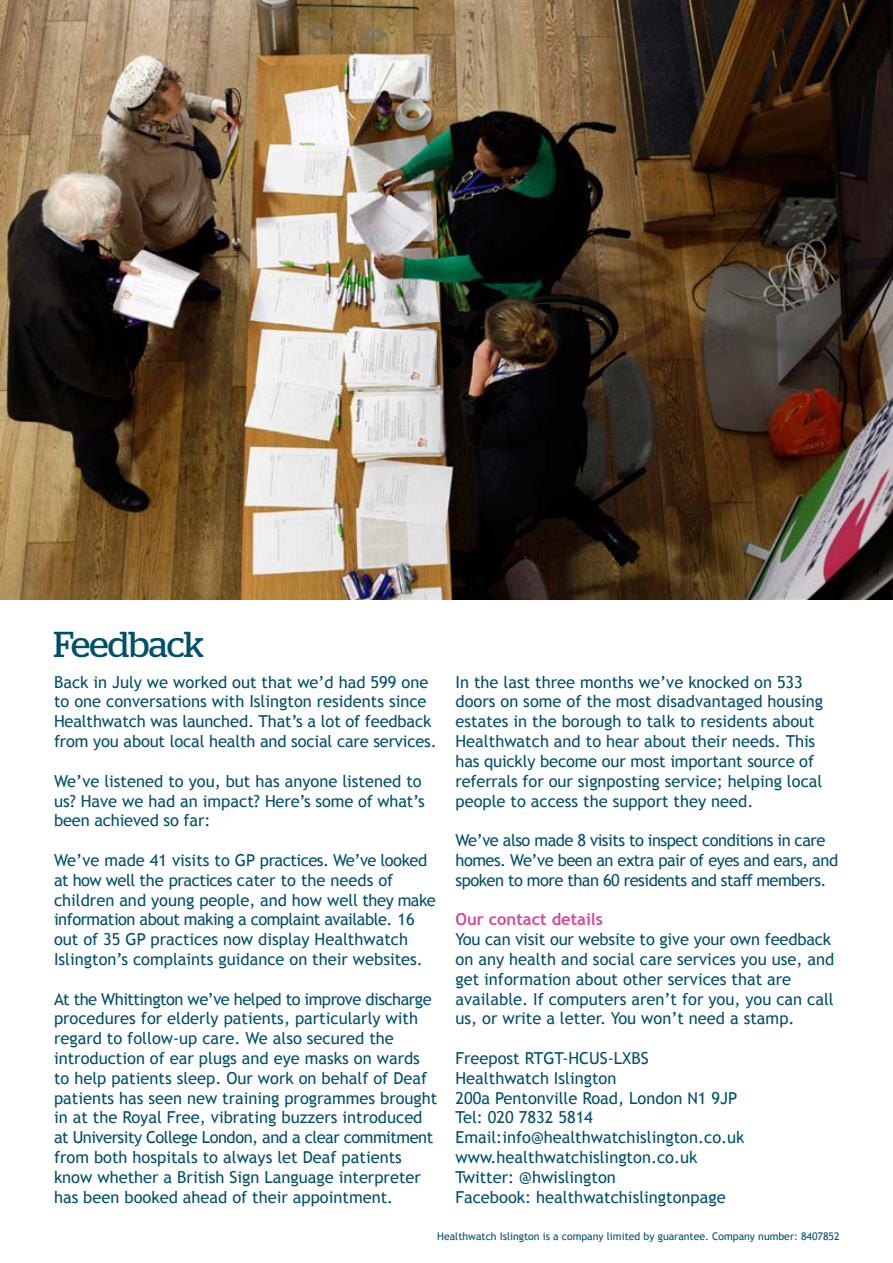
<style>
.page{position:relative;width:893px;height:1263px;background:#fff}
.page>*{position:absolute;margin:0;border:0;box-sizing:border-box;transform-origin:0 0}
.Healthwatch_heading{font:36px "Stag";letter-spacing:-.02em;color:#004f6b}
.Quote_text_red{font:16.5px/19.8px "Trebuchet MS";color:#004f6b}
.Healthwatch_body_tex{font:16.5px/19.8px "Trebuchet MS";color:#004f6b}
.Quote_text_red-2{font:16.5px/19.8px "Trebuchet MS";letter-spacing:-.03em;color:#004f6b}
.Quote_text_red-3{font:700 16.5px "Trebuchet MS";color:#db4699}
.Healthwatch_caption{font:10.5px "Trebuchet MS";color:#004f6b}
</style>
<div class="page">
<img style="left:0;top:0;width:893px;height:600px">
<p class="Healthwatch_heading" style="left:54px;top:624px;width:152px">Feedback</p>
<p class="Quote_text_red" style="left:54px;top:672px;width:384px">Back in July we worked out that we’d had 599 one to one conversations with Islington residents since Healthwatch was launched. That’s a lot of feedback from you about local health and social care services.</p>
<p class="Healthwatch_body_tex" style="left:54px;top:771px;width:372px">We’ve listened to you, but has anyone listened to us? Have we had an impact? Here’s some of what’s been achieved so far:</p>
<p class="Quote_text_red" style="left:54px;top:850px;width:383px">We’ve made 41 visits to GP practices. We’ve looked at how well the practices cater to the needs of children and young people, and how well they make information about making a complaint available. 16 out of 35 GP practices now display Healthwatch Islington’s complaints guidance on their websites.</p>
<p class="Quote_text_red" style="left:54px;top:989px;width:385px">At the Whittington we’ve helped to improve discharge procedures for elderly patients, particularly with regard to follow-up care. We also secured the introduction of ear plugs and eye masks on wards to help patients sleep. Our work on behalf of Deaf patients has seen new training programmes brought in at the Royal Free, vibrating buzzers introduced at University College London, and a clear commitment from both hospitals to always let Deaf patients know whether a British Sign Language interpreter has been booked ahead of their appointment.</p>
<p class="Healthwatch_body_tex" style="left:455px;top:672px;width:369px">In the last three months we’ve knocked on 533 doors on some of the most disadvantaged housing estates in the borough to talk to residents about Healthwatch and to hear about their needs. This has quickly become our most important source of referrals for our signposting service; helping local people to access the support they need.</p>
<p class="Quote_text_red-2" style="left:455px;top:830px;width:384px">We’ve also made 8 visits to inspect conditions in care homes. We’ve been an extra pair of eyes and ears, and spoken to more than 60 residents and staff members.</p>
<p class="Quote_text_red-3" style="left:455px;top:909px;width:149px">Our contact details</p>
<p class="Healthwatch_body_tex" style="left:455px;top:929px;width:380px">You can visit our website to give your own feedback on any health and social care services you use, and get information about other services that are available. If computers aren’t for you, you can call us, or write a letter. You won’t need a stamp.</p>
<p class="Healthwatch_body_tex" style="left:455px;top:1048px;width:195px">Freepost RTGT-HCUS-LXBS</p>
<p class="Healthwatch_body_tex" style="left:455px;top:1068px;width:163px">Healthwatch Islington</p>
<p class="Healthwatch_body_tex" style="left:455px;top:1088px;width:283px">200a Pentonville Road, London N1 9JP</p>
<p class="Healthwatch_body_tex" style="left:455px;top:1107px;width:139px">Tel: 020 7832 5814</p>
<p class="Healthwatch_body_tex" style="left:455px;top:1127px;width:291px">Email:info@healthwatchislington.co.uk</p>
<p class="Healthwatch_body_tex" style="left:455px;top:1147px;width:243px">www.healthwatchislington.co.uk</p>
<p class="Healthwatch_body_tex" style="left:455px;top:1167px;width:162px">Twitter: @hwislington</p>
<p class="Healthwatch_body_tex" style="left:455px;top:1187px;width:272px">Facebook: healthwatchislingtonpage</p>
<p class="Healthwatch_caption" style="left:437px;top:1229px;width:404px">Healthwatch Islington is a company limited by guarantee. Company number: 8407852</p>
</div>
